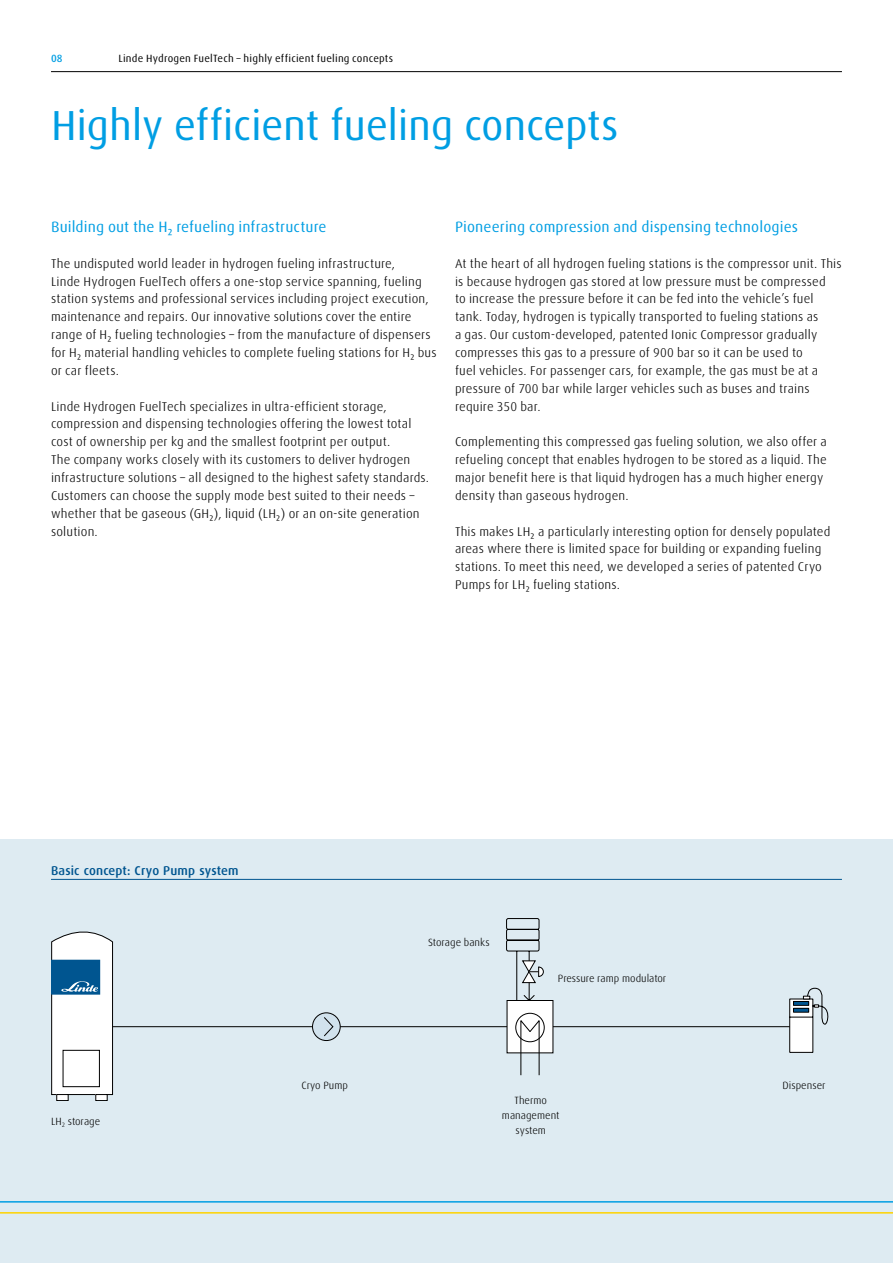
<style>
.page{position:relative;width:893px;height:1263px;background:#fff}
.page>*{position:absolute;margin:0;border:0;box-sizing:border-box;transform-origin:0 0}
.t1{font:42px "Linde Dax Global";letter-spacing:-.01em;color:#009ee3}
.t2{font:15px "Linde Dax Global";letter-spacing:.005em;color:#009ee3}
.t3{font:300 12.75px/17.9px "Linde Dax Global";letter-spacing:.01em;color:#000}
.t4{font:500 12.75px "Linde Dax Global";letter-spacing:.015em;color:#005590}
.t5{font:300 10.5px/14.7px "Linde Dax Global";color:#000;text-align:center}
.t6{font:10.5px "Linde Dax Global";letter-spacing:.02em;color:#000}
.t7{font:500 10.5px "Linde Dax Global";color:#009ee3}
</style>
<div class="page">
<div style="left:0;top:839px;width:893px;height:424px;background:#deebf2"></div>
<hr style="left:51px;top:71px;width:791px;height:1px;background:#000">
<hr style="left:51px;top:879px;width:791px;height:1px;background:#005590">
<hr style="left:0;top:1212px;width:893px;height:1px;background:#ffd300">
<hr style="left:0;top:1201px;width:893px;height:1px;background:#009ee3">
<hr style="left:88px;top:1026px;width:224px;height:1px;background:#000">
<svg style="left:789px;top:987px;width:39px;height:66px"></svg>
<svg style="left:51px;top:931px;width:62px;height:170px;background:#c8d6df"></svg>
<div style="left:507px;top:1000px;width:46px;height:53px;background:#fff"></div>
<div style="left:312px;top:1013px;width:28px;height:27px;background:#d1e2ed;border-radius:50%"></div>
<div style="left:312px;top:1012px;width:29px;height:29px;border:1px solid #000;border-radius:50%"></div>
<svg style="left:324px;top:1017px;width:10px;height:20px"></svg>
<svg style="left:516px;top:1013px;width:28px;height:29px"></svg>
<div style="left:515px;top:1013px;width:30px;height:29px;border:1px solid #000;border-radius:50%"></div>
<svg style="left:520px;top:1018px;width:20px;height:58px"></svg>
<hr style="left:340px;top:1026px;width:167px;height:1px;background:#000">
<hr style="left:553px;top:1026px;width:237px;height:1px;background:#000">
<svg style="left:506px;top:918px;width:38px;height:83px"></svg>
<p class="t7" style="left:51px;top:52px;width:13px">08</p>
<p class="t6" style="left:118px;top:52px;width:276px">Linde Hydrogen FuelTech – highly efficient fueling concepts</p>
<h1 class="t1" style="left:51px;top:101px;width:569px">Highly efficient fueling concepts</h1>
<p class="t2" style="left:51px;top:218px;width:277px">Building out the H₂ refueling infrastructure</p>
<p class="t3" style="left:51px;top:254px;width:387px">The undisputed world leader in hydrogen fueling infrastructure,<br>Linde Hydrogen FuelTech offers a one-stop service spanning, fueling station systems and professional services including project execution, maintenance and repairs. Our innovative solutions cover the entire range of H₂ fueling technologies – from the manufacture of dispensers for H₂ material handling vehicles to complete fueling stations for H₂ bus or car fleets.</p>
<p class="t3" style="left:51px;top:397px;width:380px">Linde Hydrogen FuelTech specializes in ultra-efficient storage, compression and dispensing technologies offering the lowest total cost of ownership per kg and the smallest footprint per output.<br>The company works closely with its customers to deliver hydrogen infrastructure solutions – all designed to the highest safety standards.<br>Customers can choose the supply mode best suited to their needs – whether that be gaseous (GH₂), liquid (LH₂) or an on-site generation solution.</p>
<p class="t2" style="left:455px;top:218px;width:345px">Pioneering compression and dispensing technologies</p>
<p class="t3" style="left:455px;top:254px;width:388px">At the heart of all hydrogen fueling stations is the compressor unit. This is because hydrogen gas stored at low pressure must be compressed<br>to increase the pressure before it can be fed into the vehicle’s fuel tank. Today, hydrogen is typically transported to fueling stations as<br>a gas. Our custom-developed, patented Ionic Compressor gradually compresses this gas to a pressure of 900 bar so it can be used to<br>fuel vehicles. For passenger cars, for example, the gas must be at a pressure of 700 bar while larger vehicles such as buses and trains require 350 bar.</p>
<p class="t3" style="left:455px;top:433px;width:373px">Complementing this compressed gas fueling solution, we also offer a refueling concept that enables hydrogen to be stored as a liquid. The major benefit here is that liquid hydrogen has a much higher energy density than gaseous hydrogen.</p>
<p class="t3" style="left:455px;top:522px;width:377px">This makes LH₂ a particularly interesting option for densely populated areas where there is limited space for building or expanding fueling stations. To meet this need, we developed a series of patented Cryo Pumps for LH₂ fueling stations.</p>
<p class="t4" style="left:51px;top:863px;width:189px">Basic concept: Cryo Pump system</p>
<p class="t5" style="left:428px;top:935px;width:63px">Storage banks</p>
<p class="t5" style="left:558px;top:971px;width:110px">Pressure ramp modulator</p>
<p class="t5" style="left:51px;top:1114px;width:51px">LH<sub>2</sub> storage</p>
<p class="t5" style="left:301px;top:1078px;width:48px">Cryo Pump</p>
<p class="t5" style="left:783px;top:1078px;width:45px">Dispenser</p>
<p class="t5" style="left:502px;top:1093px;width:59px">Thermo management system</p>
</div>
